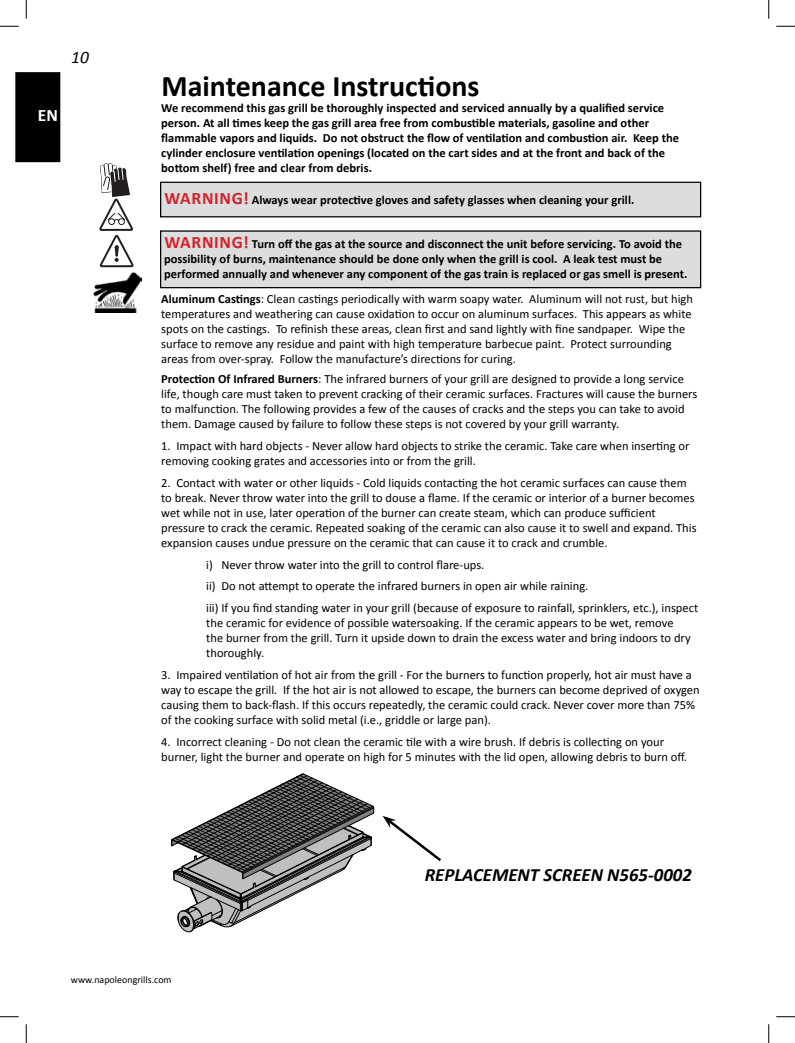
<style>
.page{position:relative;width:795px;height:1043px;background:#fff}
.page>*{position:absolute;margin:0;border:0;box-sizing:border-box;transform-origin:0 0}
.t1{font:700 30px "Calibri";color:#000}
.t2{font:italic 700 18.75px "Calibri";color:#000}
.t3{font:italic 17.5px "Calibri";color:#000}
.t4{font:700 17.5px "Calibri";color:#fff}
.t5{font:12.5px/15px "Calibri";color:#000}
.t6{font:700 12.5px/15px "Calibri";color:#000}
.t7{font:10px "Calibri";color:#000}
.s1{font-size:17.5px;color:#d2232a}
.s2{font-weight:700}
</style>
<div class="page">
<div style="left:161px;top:231px;width:540px;height:57px;background:#dcddde"></div>
<div style="left:160px;top:230px;width:541px;height:58px;border:1px solid #000"></div>
<div style="left:161px;top:182px;width:540px;height:35px;background:#dcddde"></div>
<div style="left:160px;top:182px;width:541px;height:35px;border:1px solid #000"></div>
<div style="left:16px;top:73px;width:44px;height:88px;background:#000"></div>
<div style="left:15px;top:72px;width:45px;height:90px;border:1px solid #000"></div>
<svg style="left:171px;top:773px;width:204px;height:160px"></svg>
<svg style="left:383px;top:816px;width:58px;height:46px"></svg>
<img style="left:93px;top:273px;width:48px;height:40px">
<svg style="left:99px;top:163px;width:35px;height:104px"></svg>
<svg style="left:0;top:25px;width:19px;height:2px"></svg>
<svg style="left:776px;top:25px;width:19px;height:2px"></svg>
<svg style="left:0;top:1016px;width:19px;height:1px"></svg>
<svg style="left:776px;top:1016px;width:19px;height:1px"></svg>
<svg style="left:25px;top:0;width:2px;height:19px"></svg>
<svg style="left:25px;top:1024px;width:2px;height:18px"></svg>
<svg style="left:768px;top:0;width:2px;height:19px"></svg>
<svg style="left:768px;top:1024px;width:2px;height:18px"></svg>
<h3 class="t3" style="left:71px;top:46px;width:19px">10</h3>
<h3 class="t4" style="left:38px;top:104px;width:22px">EN</h3>
<h1 class="t1" style="left:162px;top:67px;width:320px">Maintenance Instructions</h1>
<p class="t6" style="left:161px;top:101px;width:519px">We recommend this gas grill be thoroughly inspected and serviced annually by a qualified service person. At all times keep the gas grill area free from combustible materials, gasoline and other flammable vapors and liquids. Do not obstruct the flow of ventilation and combustion air. Keep the cylinder enclosure ventilation openings (located on the cart sides and at the front and back of the bottom shelf) free and clear from debris.</p>
<p class="t6" style="left:164px;top:192px;width:471px"><span class="s1">WARNING!</span> Always wear protective gloves and safety glasses when cleaning your grill.</p>
<p class="t6" style="left:164px;top:236px;width:525px"><span class="s1">WARNING!</span> Turn off the gas at the source and disconnect the unit before servicing. To avoid the possibility of burns, maintenance should be done only when the grill is cool. A leak test must be performed annually and whenever any component of the gas train is replaced or gas smell is present.</p>
<p class="t5" style="left:161px;top:291px;width:533px"><span class="s2">Aluminum Castings</span>: Clean castings periodically with warm soapy water. Aluminum will not rust, but high temperatures and weathering can cause oxidation to occur on aluminum surfaces. This appears as white spots on the castings. To refinish these areas, clean first and sand lightly with fine sandpaper. Wipe the surface to remove any residue and paint with high temperature barbecue paint. Protect surrounding areas from over-spray. Follow the manufacture’s directions for curing.</p>
<p class="t5" style="left:161px;top:371px;width:538px"><span class="s2">Protection Of Infrared Burners</span>: The infrared burners of your grill are designed to provide a long service life, though care must taken to prevent cracking of their ceramic surfaces. Fractures will cause the burners to malfunction. The following provides a few of the causes of cracks and the steps you can take to avoid them. Damage caused by failure to follow these steps is not covered by your grill warranty.</p>
<p class="t5" style="left:161px;top:438px;width:530px">1. Impact with hard objects - Never allow hard objects to strike the ceramic. Take care when inserting or removing cooking grates and accessories into or from the grill.</p>
<p class="t5" style="left:161px;top:475px;width:537px">2. Contact with water or other liquids - Cold liquids contacting the hot ceramic surfaces can cause them to break. Never throw water into the grill to douse a flame. If the ceramic or interior of a burner becomes wet while not in use, later operation of the burner can create steam, which can produce sufficient pressure to crack the ceramic. Repeated soaking of the ceramic can also cause it to swell and expand. This expansion causes undue pressure on the ceramic that can cause it to crack and crumble.</p>
<p class="t5" style="left:206px;top:553px;width:493px;line-height:21.8px">i) Never throw water into the grill to control flare-ups.<br>ii) Do not attempt to operate the infrared burners in open air while raining.<br>iii) If you find standing water in your grill (because of exposure to rainfall, sprinklers, etc.), inspect</p>
<p class="t5" style="left:206px;top:615px;width:486px">the ceramic for evidence of possible watersoaking. If the ceramic appears to be wet, remove the burner from the grill. Turn it upside down to drain the excess water and bring indoors to dry thoroughly.</p>
<p class="t5" style="left:161px;top:667px;width:540px">3. Impaired ventilation of hot air from the grill - For the burners to function properly, hot air must have a way to escape the grill. If the hot air is not allowed to escape, the burners can become deprived of oxygen causing them to back-flash. If this occurs repeatedly, the ceramic could crack. Never cover more than 75% of the cooking surface with solid metal (i.e., griddle or large pan).</p>
<p class="t5" style="left:161px;top:734px;width:527px">4. Incorrect cleaning - Do not clean the ceramic tile with a wire brush. If debris is collecting on your burner, light the burner and operate on high for 5 minutes with the lid open, allowing debris to burn off.</p>
<p class="t7" style="left:71px;top:973px;width:102px">www.napoleongrills.com</p>
<h2 class="t2" style="left:425px;top:863px;width:269px">REPLACEMENT SCREEN N565-0002</h2>
</div>
